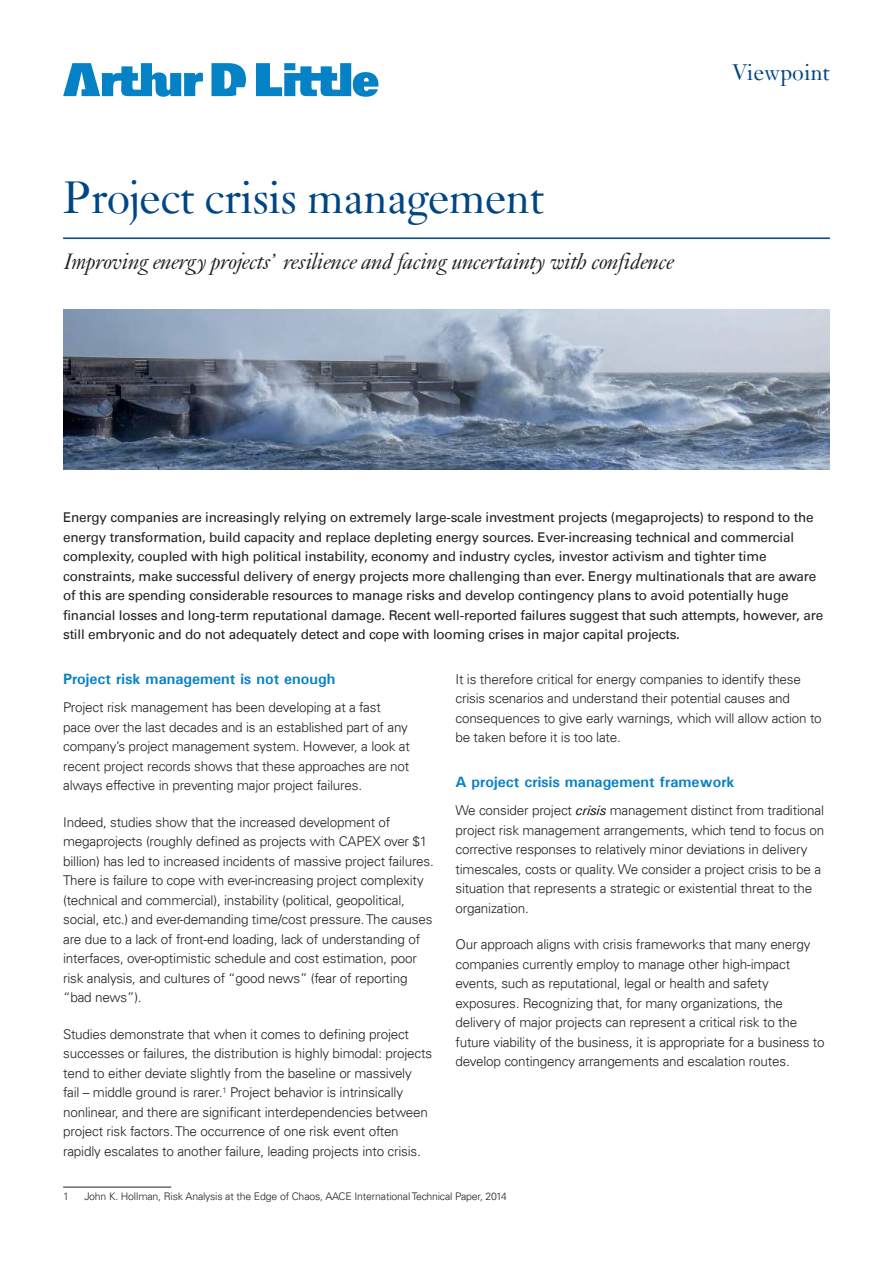
<style>
.page{position:relative;width:893px;height:1263px;background:#fff}
.page>*{position:absolute;margin:0;border:0;box-sizing:border-box;transform-origin:0 0}
.t1{font:48px "Janson";letter-spacing:-.015em;color:#004684}
.t2{font:italic 24px "Janson";letter-spacing:-.015em;color:#231f20}
.t3{font:24px "Janson";letter-spacing:-.005em;color:#004684}
.t4{font:700 15px "Univers";color:#0581c5}
.t5{font:300 13.5px/19.5px "Univers LT";letter-spacing:-.015em;color:#231f20}
.t6{font:13.5px/19.5px "Univers LT";letter-spacing:-.015em;color:#231f20}
.t7{font:300 10.5px "Univers LT";letter-spacing:-.015em;color:#231f20}
.s1{font-family:"Univers";font-weight:400;font-style:italic}
</style>
<div class="page">
<svg style="left:63px;top:63px;width:315px;height:34px"></svg>
<img style="left:64px;top:309px;width:765px;height:160px">
<hr style="left:63px;top:238px;width:767px;height:1px;background:#004684">
<hr style="left:63px;top:1187px;width:108px;height:1px;background:#231f20">
<h1 class="t1" style="left:63px;top:169px;width:482px">Project crisis management</h1>
<h2 class="t2" style="left:63px;top:248px;width:611px">Improving energy projects’ resilience and facing uncertainty with confidence</h2>
<h2 class="t3" style="left:732px;top:58px;width:100px">Viewpoint</h2>
<p class="t6" style="left:63px;top:508px;width:762px">Energy companies are increasingly relying on extremely large-scale investment projects (megaprojects) to respond to the energy transformation, build capacity and replace depleting energy sources. Ever-increasing technical and commercial complexity, coupled with high political instability, economy and industry cycles, investor activism and tighter time constraints, make successful delivery of energy projects more challenging than ever. Energy multinationals that are aware of this are spending considerable resources to manage risks and develop contingency plans to avoid potentially huge financial losses and long-term reputational damage. Recent well-reported failures suggest that such attempts, however, are still embryonic and do not adequately detect and cope with looming crises in major capital projects.</p>
<p class="t4" style="left:63px;top:670px;width:274px">Project risk management is not enough</p>
<p class="t5" style="left:63px;top:698px;width:348px">Project risk management has been developing at a fast pace over the last decades and is an established part of any company’s project management system. However, a look at recent project records shows that these approaches are not always effective in preventing major project failures.</p>
<p class="t5" style="left:63px;top:812px;width:372px">Indeed, studies show that the increased development of megaprojects (roughly defined as projects with CAPEX over $1 billion) has led to increased incidents of massive project failures.<br>There is failure to cope with ever-increasing project complexity (technical and commercial), instability (political, geopolitical, social, etc.) and ever-demanding time/cost pressure. The causes are due to a lack of front-end loading, lack of understanding of interfaces, over-optimistic schedule and cost estimation, poor risk analysis, and cultures of “good news” (fear of reporting “bad news”).</p>
<p class="t5" style="left:63px;top:1024px;width:370px">Studies demonstrate that when it comes to defining project successes or failures, the distribution is highly bimodal: projects tend to either deviate slightly from the baseline or massively<br>fail – middle ground is rarer.<sup>1</sup> Project behavior is intrinsically nonlinear, and there are significant interdependencies between project risk factors. The occurrence of one risk event often rapidly escalates to another failure, leading projects into crisis.</p>
<p class="t7" style="left:63px;top:1190px;width:7px">1</p>
<p class="t7" style="left:84px;top:1190px;width:424px">John K. Hollman, Risk Analysis at the Edge of Chaos, AACE International Technical Paper, 2014</p>
<p class="t5" style="left:455px;top:669px;width:368px">It is therefore critical for energy companies to identify these crisis scenarios and understand their potential causes and consequences to give early warnings, which will allow action to be taken before it is too late.</p>
<p class="t4" style="left:455px;top:773px;width:281px">A project crisis management framework</p>
<p class="t5" style="left:455px;top:801px;width:370px">We consider project <span class="s1">crisis</span> management distinct from traditional project risk management arrangements, which tend to focus on corrective responses to relatively minor deviations in delivery timescales, costs or quality. We consider a project crisis to be a situation that represents a strategic or existential threat to the organization.</p>
<p class="t5" style="left:455px;top:935px;width:371px">Our approach aligns with crisis frameworks that many energy companies currently employ to manage other high-impact events, such as reputational, legal or health and safety exposures. Recognizing that, for many organizations, the delivery of major projects can represent a critical risk to the future viability of the business, it is appropriate for a business to develop contingency arrangements and escalation routes.</p>
</div>
